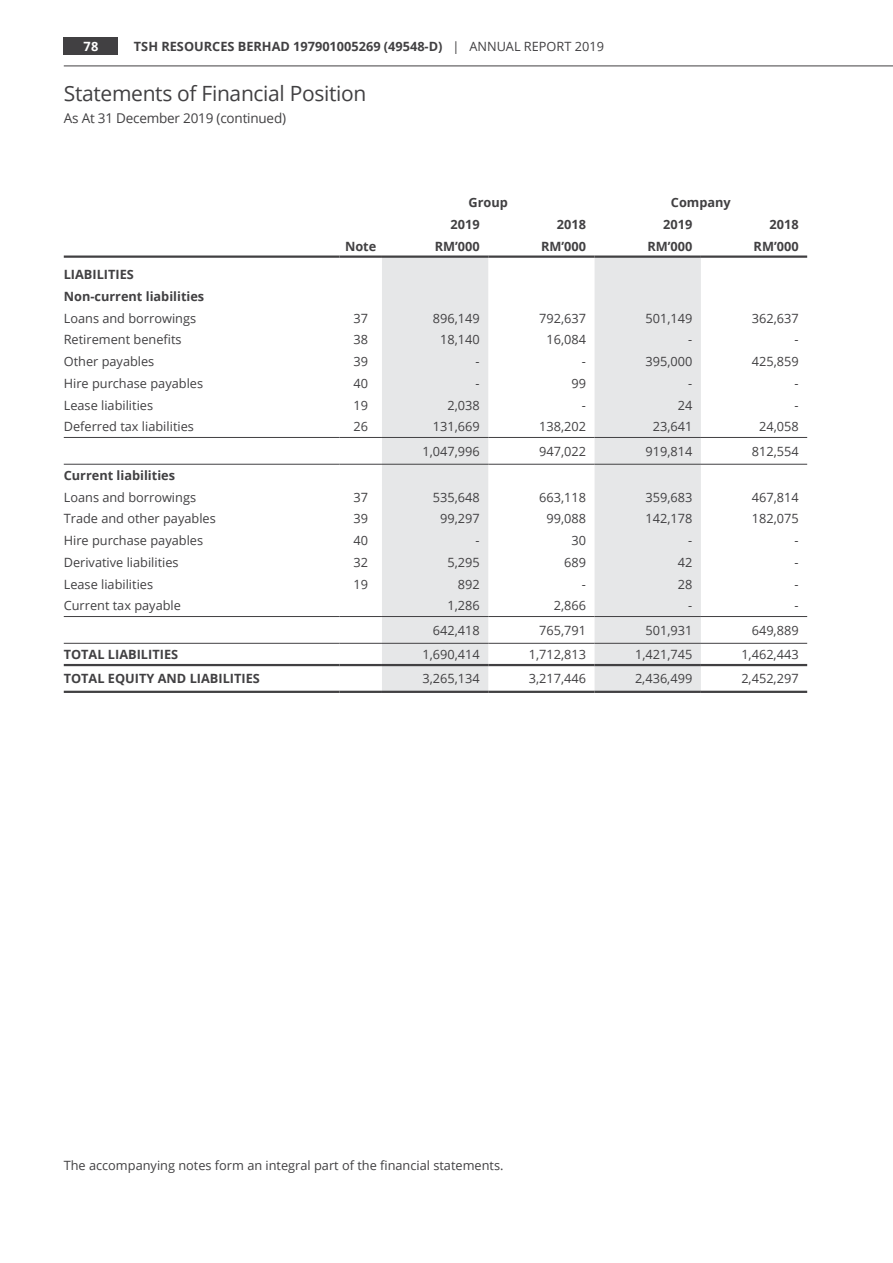
<style>
.page{position:relative;width:893px;height:1263px;background:#fff}
.page>*{position:absolute;margin:0;border:0;box-sizing:border-box;transform-origin:0 0}
.t1{font:21px "Open Sans";letter-spacing:-.015em;color:#414042}
.t2{font:13.5px "Open Sans";letter-spacing:-.015em;color:#414042}
.t3{font:12.75px "Open Sans";color:#414042}
.t4{font:700 12.75px/21.8px "Open Sans";color:#414042}
.t5{font:700 12.75px "Open Sans";color:#fff}
.s1{font-weight:400}
</style>
<div class="page">
<hr style="left:64px;top:66px;width:829px;height:1px;background:#414042">
<div style="left:64px;top:37px;width:54px;height:18px;background:#414042"></div>
<svg style="left:382px;top:258px;width:319px;height:433px;fill:#e6e7e8"></svg>
<hr style="left:64px;top:464px;width:275px;height:1px;background:#414042">
<hr style="left:339px;top:464px;width:43px;height:1px;background:#414042">
<hr style="left:382px;top:464px;width:106px;height:1px;background:#414042">
<hr style="left:488px;top:464px;width:107px;height:1px;background:#414042">
<hr style="left:595px;top:464px;width:106px;height:1px;background:#414042">
<hr style="left:701px;top:464px;width:106px;height:1px;background:#414042">
<hr style="left:64px;top:643px;width:275px;height:1px;background:#414042">
<hr style="left:339px;top:643px;width:43px;height:1px;background:#414042">
<hr style="left:382px;top:643px;width:106px;height:1px;background:#414042">
<hr style="left:488px;top:643px;width:107px;height:1px;background:#414042">
<hr style="left:595px;top:643px;width:106px;height:1px;background:#414042">
<hr style="left:701px;top:643px;width:106px;height:1px;background:#414042">
<hr style="left:64px;top:255px;width:275px;height:3px;background:#414042">
<hr style="left:339px;top:255px;width:43px;height:3px;background:#414042">
<hr style="left:382px;top:255px;width:106px;height:3px;background:#414042">
<hr style="left:488px;top:255px;width:107px;height:3px;background:#414042">
<hr style="left:595px;top:255px;width:106px;height:3px;background:#414042">
<hr style="left:701px;top:255px;width:106px;height:3px;background:#414042">
<hr style="left:64px;top:437px;width:275px;height:1px;background:#414042">
<hr style="left:339px;top:437px;width:43px;height:1px;background:#414042">
<hr style="left:382px;top:437px;width:106px;height:1px;background:#414042">
<hr style="left:488px;top:437px;width:107px;height:1px;background:#414042">
<hr style="left:595px;top:437px;width:106px;height:1px;background:#414042">
<hr style="left:701px;top:437px;width:106px;height:1px;background:#414042">
<hr style="left:64px;top:616px;width:275px;height:1px;background:#414042">
<hr style="left:339px;top:616px;width:43px;height:1px;background:#414042">
<hr style="left:382px;top:616px;width:106px;height:1px;background:#414042">
<hr style="left:488px;top:616px;width:107px;height:1px;background:#414042">
<hr style="left:595px;top:616px;width:106px;height:1px;background:#414042">
<hr style="left:701px;top:616px;width:106px;height:1px;background:#414042">
<hr style="left:64px;top:664px;width:275px;height:2px;background:#414042">
<hr style="left:339px;top:664px;width:43px;height:2px;background:#414042">
<hr style="left:382px;top:664px;width:106px;height:2px;background:#414042">
<hr style="left:488px;top:664px;width:107px;height:2px;background:#414042">
<hr style="left:595px;top:664px;width:106px;height:2px;background:#414042">
<hr style="left:701px;top:664px;width:106px;height:2px;background:#414042">
<hr style="left:64px;top:691px;width:275px;height:2px;background:#414042">
<hr style="left:339px;top:691px;width:43px;height:2px;background:#414042">
<hr style="left:382px;top:691px;width:106px;height:2px;background:#414042">
<hr style="left:488px;top:691px;width:107px;height:2px;background:#414042">
<hr style="left:595px;top:691px;width:106px;height:2px;background:#414042">
<hr style="left:701px;top:691px;width:106px;height:2px;background:#414042">
<p class="t5" style="left:83px;top:37px;width:16px">78</p>
<p class="t4" style="left:134px;top:35px;width:471px">TSH RESOURCES BERHAD 197901005269 (49548-D) <span class="s1">| ANNUAL REPORT 2019</span></p>
<h1 class="t1" style="left:64px;top:79px;width:304px">Statements of Financial Position</h1>
<p class="t2" style="left:64px;top:109px;width:224px">As At 31 December 2019 (continued)</p>
<p class="t4" style="left:469px;top:191px;width:41px">Group</p>
<p class="t4" style="left:671px;top:191px;width:61px">Company</p>
<p class="t4" style="left:451px;top:213px;width:31px">2019</p>
<p class="t4" style="left:557px;top:213px;width:31px">2018</p>
<p class="t4" style="left:663px;top:213px;width:31px">2019</p>
<p class="t4" style="left:770px;top:213px;width:31px">2018</p>
<p class="t4" style="left:345px;top:235px;width:33px">Note</p>
<p class="t4" style="left:435px;top:235px;width:47px">RM’000</p>
<p class="t4" style="left:541px;top:235px;width:47px">RM’000</p>
<p class="t4" style="left:647px;top:235px;width:47px">RM’000</p>
<p class="t4" style="left:754px;top:235px;width:47px">RM’000</p>
<p class="t4" style="left:64px;top:263px;width:142px">LIABILITIES<br>Non-current liabilities</p>
<p class="t3" style="left:64px;top:309px;width:134px">Loans and borrowings</p>
<p class="t3" style="left:353px;top:309px;width:16px">37</p>
<p class="t3" style="left:433px;top:309px;width:48px">896,149</p>
<p class="t3" style="left:539px;top:309px;width:48px">792,637</p>
<p class="t3" style="left:645px;top:309px;width:48px">501,149</p>
<p class="t3" style="left:752px;top:309px;width:48px">362,637</p>
<p class="t3" style="left:64px;top:331px;width:119px">Retirement benefits</p>
<p class="t3" style="left:353px;top:331px;width:16px">38</p>
<p class="t3" style="left:440px;top:331px;width:41px">18,140</p>
<p class="t3" style="left:546px;top:331px;width:41px">16,084</p>
<p class="t3" style="left:688px;top:331px;width:6px">-</p>
<p class="t3" style="left:794px;top:331px;width:6px">-</p>
<p class="t3" style="left:64px;top:353px;width:92px">Other payables</p>
<p class="t3" style="left:353px;top:353px;width:16px">39</p>
<p class="t3" style="left:476px;top:353px;width:6px">-</p>
<p class="t3" style="left:582px;top:353px;width:6px">-</p>
<p class="t3" style="left:645px;top:353px;width:48px">395,000</p>
<p class="t3" style="left:752px;top:353px;width:48px">425,859</p>
<p class="t3" style="left:64px;top:375px;width:141px">Hire purchase payables</p>
<p class="t3" style="left:353px;top:375px;width:16px">40</p>
<p class="t3" style="left:476px;top:375px;width:6px">-</p>
<p class="t3" style="left:571px;top:375px;width:16px">99</p>
<p class="t3" style="left:688px;top:375px;width:6px">-</p>
<p class="t3" style="left:794px;top:375px;width:6px">-</p>
<p class="t3" style="left:64px;top:396px;width:91px">Lease liabilities</p>
<p class="t3" style="left:353px;top:396px;width:16px">19</p>
<p class="t3" style="left:447px;top:396px;width:34px">2,038</p>
<p class="t3" style="left:582px;top:396px;width:6px">-</p>
<p class="t3" style="left:678px;top:396px;width:16px">24</p>
<p class="t3" style="left:794px;top:396px;width:6px">-</p>
<p class="t3" style="left:64px;top:418px;width:132px">Deferred tax liabilities</p>
<p class="t3" style="left:353px;top:418px;width:16px">26</p>
<p class="t3" style="left:433px;top:418px;width:48px">131,669</p>
<p class="t3" style="left:539px;top:418px;width:48px">138,202</p>
<p class="t3" style="left:653px;top:418px;width:41px">23,641</p>
<p class="t3" style="left:759px;top:418px;width:41px">24,058</p>
<p class="t3" style="left:422px;top:442px;width:59px">1,047,996</p>
<p class="t3" style="left:539px;top:442px;width:48px">947,022</p>
<p class="t3" style="left:645px;top:442px;width:48px">919,814</p>
<p class="t3" style="left:752px;top:442px;width:48px">812,554</p>
<p class="t4" style="left:64px;top:464px;width:113px">Current liabilities</p>
<p class="t3" style="left:64px;top:488px;width:134px">Loans and borrowings</p>
<p class="t3" style="left:353px;top:488px;width:16px">37</p>
<p class="t3" style="left:433px;top:488px;width:48px">535,648</p>
<p class="t3" style="left:539px;top:488px;width:48px">663,118</p>
<p class="t3" style="left:645px;top:488px;width:48px">359,683</p>
<p class="t3" style="left:752px;top:488px;width:48px">467,814</p>
<p class="t3" style="left:64px;top:510px;width:154px">Trade and other payables</p>
<p class="t3" style="left:353px;top:510px;width:16px">39</p>
<p class="t3" style="left:440px;top:510px;width:41px">99,297</p>
<p class="t3" style="left:546px;top:510px;width:41px">99,088</p>
<p class="t3" style="left:645px;top:510px;width:48px">142,178</p>
<p class="t3" style="left:752px;top:510px;width:48px">182,075</p>
<p class="t3" style="left:64px;top:532px;width:141px">Hire purchase payables</p>
<p class="t3" style="left:353px;top:532px;width:16px">40</p>
<p class="t3" style="left:476px;top:532px;width:6px">-</p>
<p class="t3" style="left:571px;top:532px;width:16px">30</p>
<p class="t3" style="left:688px;top:532px;width:6px">-</p>
<p class="t3" style="left:794px;top:532px;width:6px">-</p>
<p class="t3" style="left:64px;top:554px;width:116px">Derivative liabilities</p>
<p class="t3" style="left:353px;top:554px;width:16px">32</p>
<p class="t3" style="left:447px;top:554px;width:34px">5,295</p>
<p class="t3" style="left:564px;top:554px;width:23px">689</p>
<p class="t3" style="left:678px;top:554px;width:16px">42</p>
<p class="t3" style="left:794px;top:554px;width:6px">-</p>
<p class="t3" style="left:64px;top:575px;width:91px">Lease liabilities</p>
<p class="t3" style="left:353px;top:575px;width:16px">19</p>
<p class="t3" style="left:458px;top:575px;width:23px">892</p>
<p class="t3" style="left:582px;top:575px;width:6px">-</p>
<p class="t3" style="left:678px;top:575px;width:16px">28</p>
<p class="t3" style="left:794px;top:575px;width:6px">-</p>
<p class="t3" style="left:64px;top:597px;width:119px">Current tax payable</p>
<p class="t3" style="left:447px;top:597px;width:34px">1,286</p>
<p class="t3" style="left:554px;top:597px;width:34px">2,866</p>
<p class="t3" style="left:688px;top:597px;width:6px">-</p>
<p class="t3" style="left:794px;top:597px;width:6px">-</p>
<p class="t3" style="left:433px;top:621px;width:48px">642,418</p>
<p class="t3" style="left:539px;top:621px;width:48px">765,791</p>
<p class="t3" style="left:645px;top:621px;width:48px">501,931</p>
<p class="t3" style="left:752px;top:621px;width:48px">649,889</p>
<p class="t4" style="left:64px;top:643px;width:116px">TOTAL LIABILITIES</p>
<p class="t3" style="left:422px;top:646px;width:59px">1,690,414</p>
<p class="t3" style="left:529px;top:646px;width:59px">1,712,813</p>
<p class="t3" style="left:635px;top:646px;width:59px">1,421,745</p>
<p class="t3" style="left:741px;top:646px;width:59px">1,462,443</p>
<p class="t4" style="left:64px;top:667px;width:198px">TOTAL EQUITY AND LIABILITIES</p>
<p class="t3" style="left:422px;top:670px;width:59px">3,265,134</p>
<p class="t3" style="left:529px;top:670px;width:59px">3,217,446</p>
<p class="t3" style="left:635px;top:670px;width:59px">2,436,499</p>
<p class="t3" style="left:741px;top:670px;width:59px">2,452,297</p>
<p class="t3" style="left:64px;top:1156px;width:441px">The accompanying notes form an integral part of the financial statements.</p>
</div>
